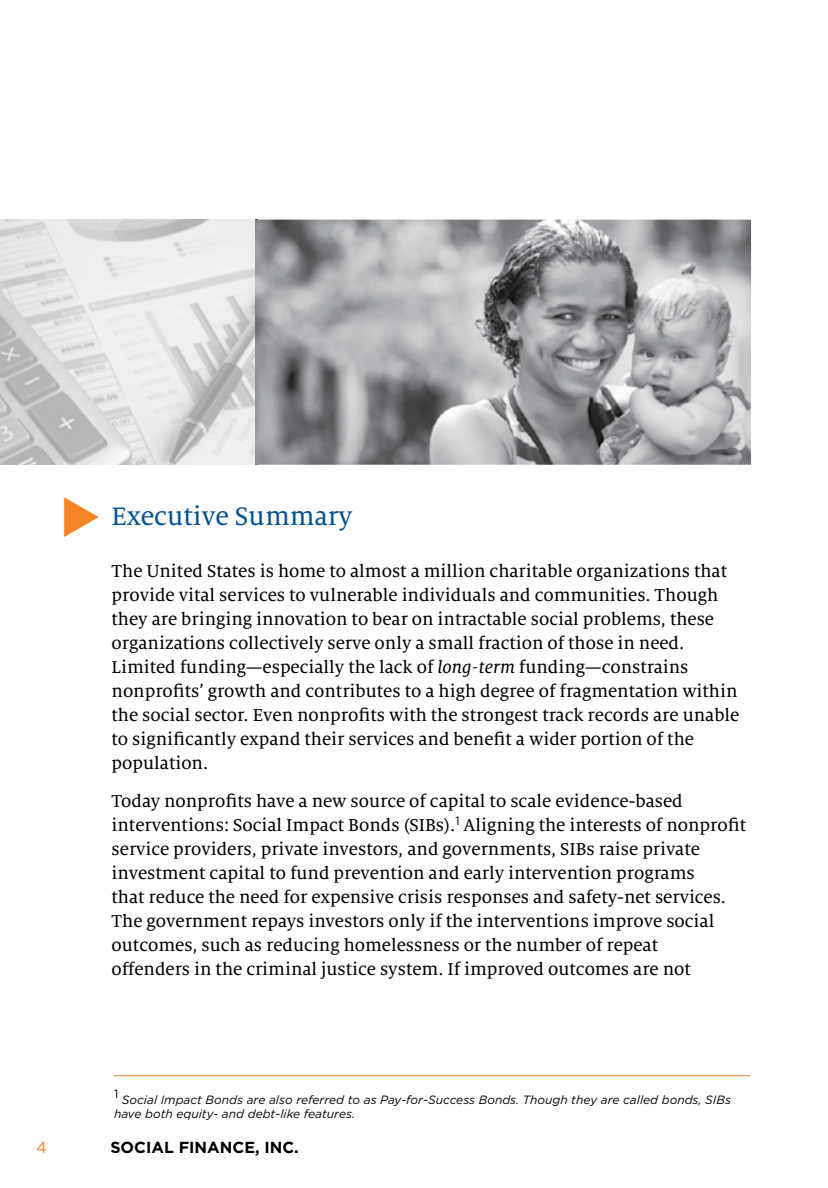
<style>
.page{position:relative;width:828px;height:1188px;background:#fff}
.page>*{position:absolute;margin:0;border:0;box-sizing:border-box;transform-origin:0 0}
.t1{font:28px "Milo Serif OT Text";color:#005294}
.t2{font:19px/24px "Milo Serif OT Text";color:#000}
.t3{font:700 16px "Gotham";color:#000}
.t4{font:16px "Gotham";color:#f58427}
.t5{font:italic 12px/14.4px "Gotham";color:#000}
.t6{font:12px "Gotham";color:#000}
.s1{font-family:"Milo Serif OT Text Ita"}
</style>
<div class="page">
<hr style="left:114px;top:1075px;width:636px;height:1px;background:#f58427">
<img style="left:255px;top:220px;width:496px;height:245px">
<img style="left:0;top:220px;width:255px;height:245px">
<h1 class="t1" style="left:112px;top:502px;width:242px">Executive Summary</h1>
<p class="t2" style="left:112px;top:560px;width:629px">The United States is home to almost a million charitable organizations that provide vital services to vulnerable individuals and communities. Though they are bringing innovation to bear on intractable social problems, these organizations collectively serve only a small fraction of those in need.<br>Limited funding—especially the lack of <span class="s1">long-term</span> funding—constrains nonprofits’ growth and contributes to a high degree of fragmentation within the social sector. Even nonprofits with the strongest track records are unable to significantly expand their services and benefit a wider portion of the population.</p>
<p class="t2" style="left:112px;top:790px;width:636px">Today nonprofits have a new source of capital to scale evidence-based interventions: Social Impact Bonds (SIBs).<sup>1</sup> Aligning the interests of nonprofit service providers, private investors, and governments, SIBs raise private investment capital to fund prevention and early intervention programs<br>that reduce the need for expensive crisis responses and safety-net services.<br>The government repays investors only if the interventions improve social outcomes, such as reducing homelessness or the number of repeat<br>offenders in the criminal justice system. If improved outcomes are not</p>
<p class="t6" style="left:114px;top:1086px;width:6px">1</p>
<p class="t5" style="left:114px;top:1092px;width:619px;text-indent:8px">Social Impact Bonds are also referred to as Pay-for-Success Bonds. Though they are called bonds, SIBs have both equity- and debt-like features.</p>
<p class="t4" style="left:36px;top:1137px;width:12px">4</p>
<p class="t3" style="left:110px;top:1137px;width:190px">SoCIAl FINANCE, INC.</p>
</div>
